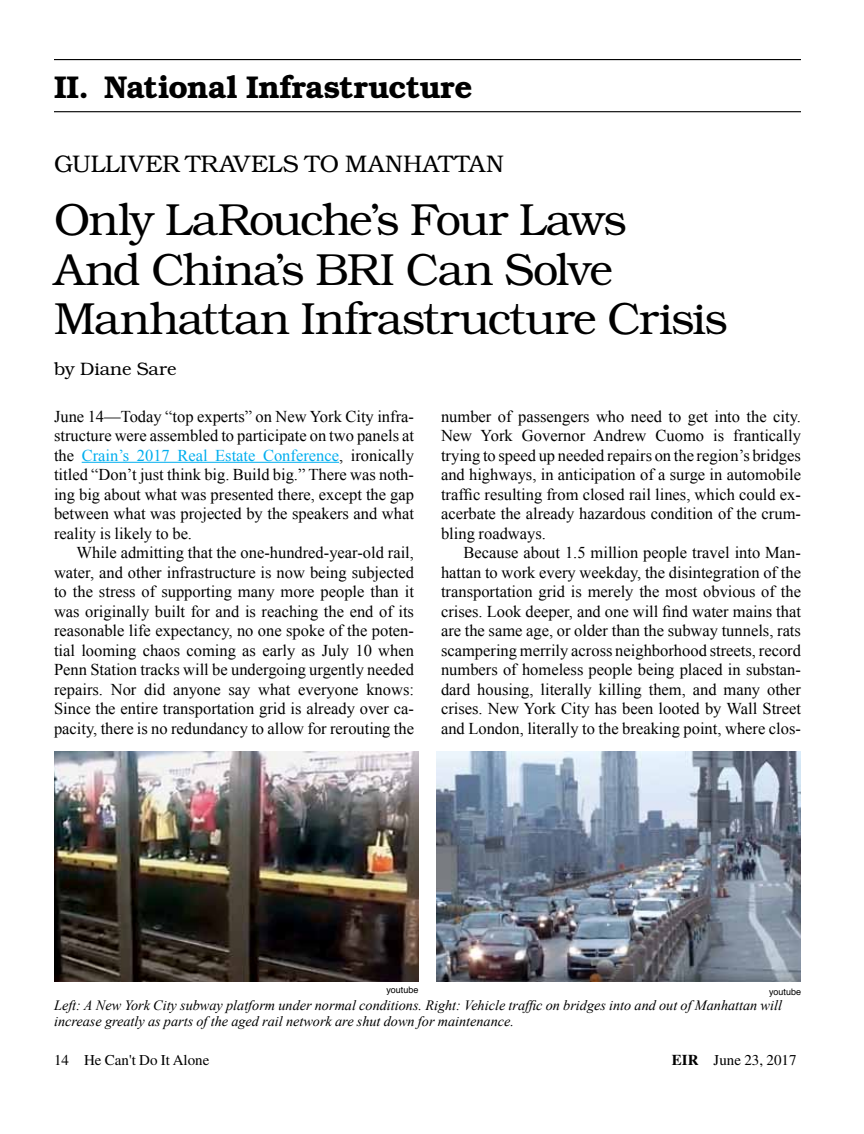
<style>
.page{position:relative;width:864px;height:1134px;background:#fff}
.page>*{position:absolute;margin:0;border:0;box-sizing:border-box;transform-origin:0 0}
.t1{font:300 45px/49.5px "Bookman";letter-spacing:-.025em;color:#000}
.t2{font:600 31.5px "Bookman";letter-spacing:-.01em;color:#000}
.t3{font:300 24px "Bookman";letter-spacing:.005em;color:#000}
.t4{font:300 18px "Bookman";color:#000}
.t5{font:16.5px/19.5px "Times New Roman";color:#000;text-align:justify}
.t6{font:15px "Times";color:#000}
.t7{font:italic 14.25px/15.8px "Times New Roman";color:#000}
.t8{font:9px "Helvetica";color:#000}
.s1{color:#00aeef}
.s2{font-weight:700}
</style>
<div class="page">
<hr style="left:82px;top:462px;width:257px;height:1px;background:#00aeef">
<hr style="left:54px;top:59px;width:747px;height:1px;background:#000">
<hr style="left:54px;top:111px;width:747px;height:1px;background:#000">
<img style="left:54px;top:752px;width:364px;height:230px">
<img style="left:436px;top:752px;width:365px;height:229px">
<h2 class="t2" style="left:54px;top:68px;width:420px">II. National Infrastructure</h2>
<h3 class="t3" style="left:54px;top:150px;width:451px">GULLIVER TRAVELS TO MANHATTAN</h3>
<h1 class="t1" style="left:54px;top:195px;width:675px">Only LaRouche’s Four Laws<br>And China’s BRI Can Solve<br>Manhattan Infrastructure Crisis</h1>
<p class="t4" style="left:54px;top:358px;width:124px">by Diane Sare</p>
<p class="t5" style="left:54px;top:406px;width:362px">June 14—Today “top experts” on New York City infra&shy;structure were assembled to participate on two panels at the <span class="s1">Crain’s 2017 Real Estate Conference</span>, ironically titled “Don’t just think big. Build big.” There was noth&shy;ing big about what was presented there, except the gap between what was projected by the speakers and what reality is likely to be.</p>
<p class="t5" style="left:54px;top:542px;width:362px;text-indent:23px">While admitting that the one-hundred-year-old rail, water, and other infrastructure is now being subjected to the stress of supporting many more people than it was originally built for and is reaching the end of its reasonable life expectancy, no one spoke of the poten&shy;tial looming chaos coming as early as July 10 when Penn Station tracks will be undergoing urgently needed repairs. Nor did anyone say what everyone knows:<br>Since the entire transportation grid is already over ca&shy;pacity, there is no redundancy to allow for rerouting the</p>
<p class="t5" style="left:441px;top:406px;width:362px">number of passengers who need to get into the city.<br>New York Governor Andrew Cuomo is frantically trying to speed up needed repairs on the region’s bridges and highways, in anticipation of a surge in automobile traffic resulting from closed rail lines, which could ex&shy;acerbate the already hazardous condition of the crum&shy;bling roadways.</p>
<p class="t5" style="left:441px;top:543px;width:362px;text-indent:23px">Because about 1.5 million people travel into Man&shy;hattan to work every weekday, the disintegration of the transportation grid is merely the most obvious of the crises. Look deeper, and one will find water mains that are the same age, or older than the subway tunnels, rats scampering merrily across neighborhood streets, record numbers of homeless people being placed in substan&shy;dard housing, literally killing them, and many other crises. New York City has been looted by Wall Street and London, literally to the breaking point, where clos-</p>
<p class="t8" style="left:386px;top:983px;width:34px">youtube</p>
<p class="t8" style="left:769px;top:984px;width:34px">youtube</p>
<p class="t7" style="left:54px;top:997px;width:729px">Left: A New York City subway platform under normal conditions. Right: Vehicle traffic on bridges into and out of Manhattan will increase greatly as parts of the aged rail network are shut down for maintenance.</p>
<p class="t6" style="left:54px;top:1052px;width:157px">14 He Can't Do It Alone</p>
<p class="t6" style="left:672px;top:1052px;width:126px"><span class="s2">EIR</span> June 23, 2017</p>
</div>
